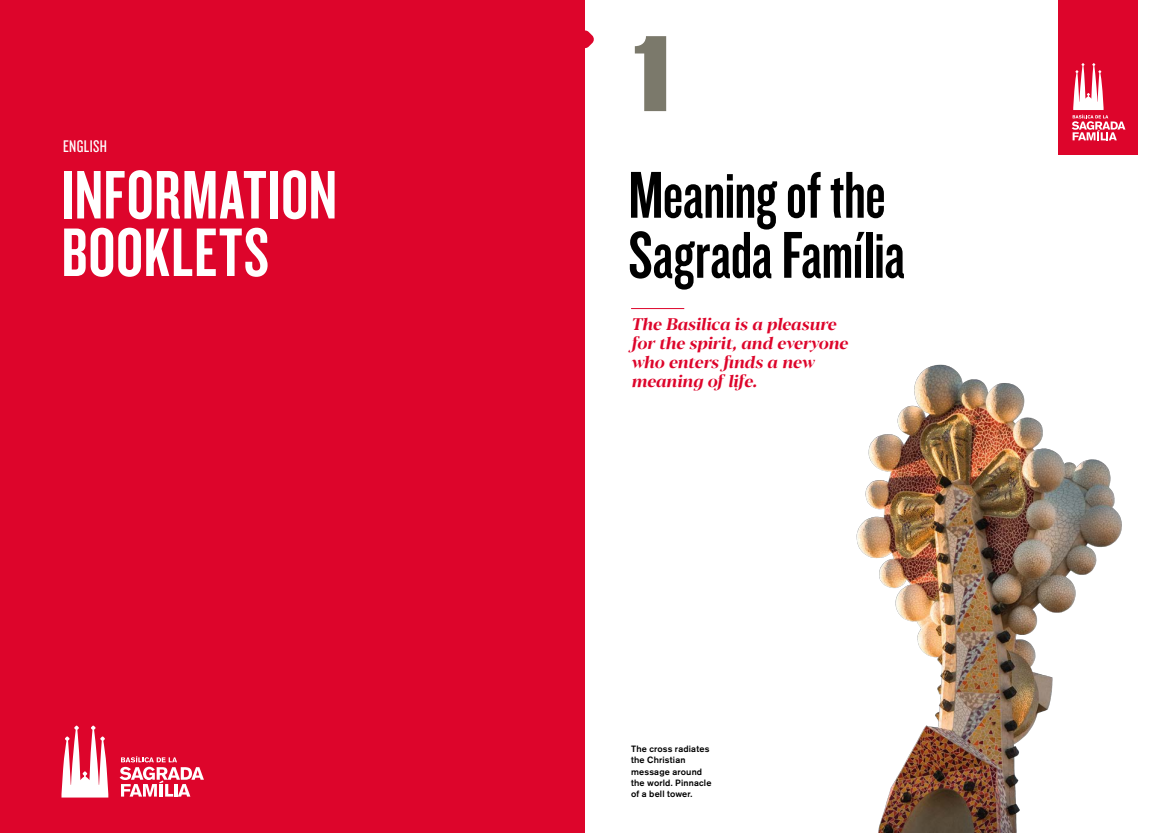
<style>
.page{position:relative;width:1170px;height:833px;background:#fff}
.page>*{position:absolute;margin:0;border:0;box-sizing:border-box;transform-origin:0 0}
.COVER_TIT{font:71.25px "Knockout HTF48 Featherweight";letter-spacing:.01em;color:#fff}
.COVER_TIT-2{font:68.75px/60px "Knockout HTF48 Featherweight";letter-spacing:-.005em;color:#000}
.TXT_TXT{font:17.5px "Knockout HTF28 Junior Featherwt";letter-spacing:.02em;color:#fff}
.COVER_DESTACAT{font:italic 700 16.75px/18.9px "Blacker Display";letter-spacing:-.005em;color:#dd052b}
.TXT_PEU_SANS_IMATGES{font:500 9px/11.2px "Akzidenz Grotesk BE";letter-spacing:.02em;color:#000}
</style>
<div class="page">
<div style="left:1058px;top:0;width:80px;height:154px;background:#dd052b"></div>
<svg style="left:1071px;top:63px;width:54px;height:77px"></svg>
<svg style="left:634px;top:36px;width:32px;height:75px"></svg>
<svg style="left:585px;top:30px;width:9px;height:19px"></svg>
<img style="left:856px;top:364px;width:266px;height:469px">
<hr style="left:631px;top:308px;width:53px;height:1px;background:#dd052b">
<div style="left:0;top:0;width:585px;height:833px;background:#dd052b"></div>
<svg style="left:61px;top:725px;width:47px;height:72px"></svg>
<svg style="left:120px;top:756px;width:84px;height:40px"></svg>
<p class="TXT_TXT" style="left:63px;top:137px;width:45px">ENGLISH</p>
<p class="COVER_TIT" style="left:61px;top:159px;width:277px">INFORMATION</p>
<p class="COVER_TIT" style="left:61px;top:217px;width:209px">BOOKLETS</p>
<p class="COVER_TIT-2" style="left:628px;top:166px;width:278px">Meaning of the<br>Sagrada Família</p>
<p class="COVER_DESTACAT" style="left:631px;top:316px;width:218px">The Basilica is a pleasure for the spirit, and everyone who enters finds a new meaning of life.</p>
<p class="TXT_PEU_SANS_IMATGES" style="left:631px;top:743px;width:82px">The cross radiates the Christian message around the world. Pinnacle of a bell tower.</p>
</div>
